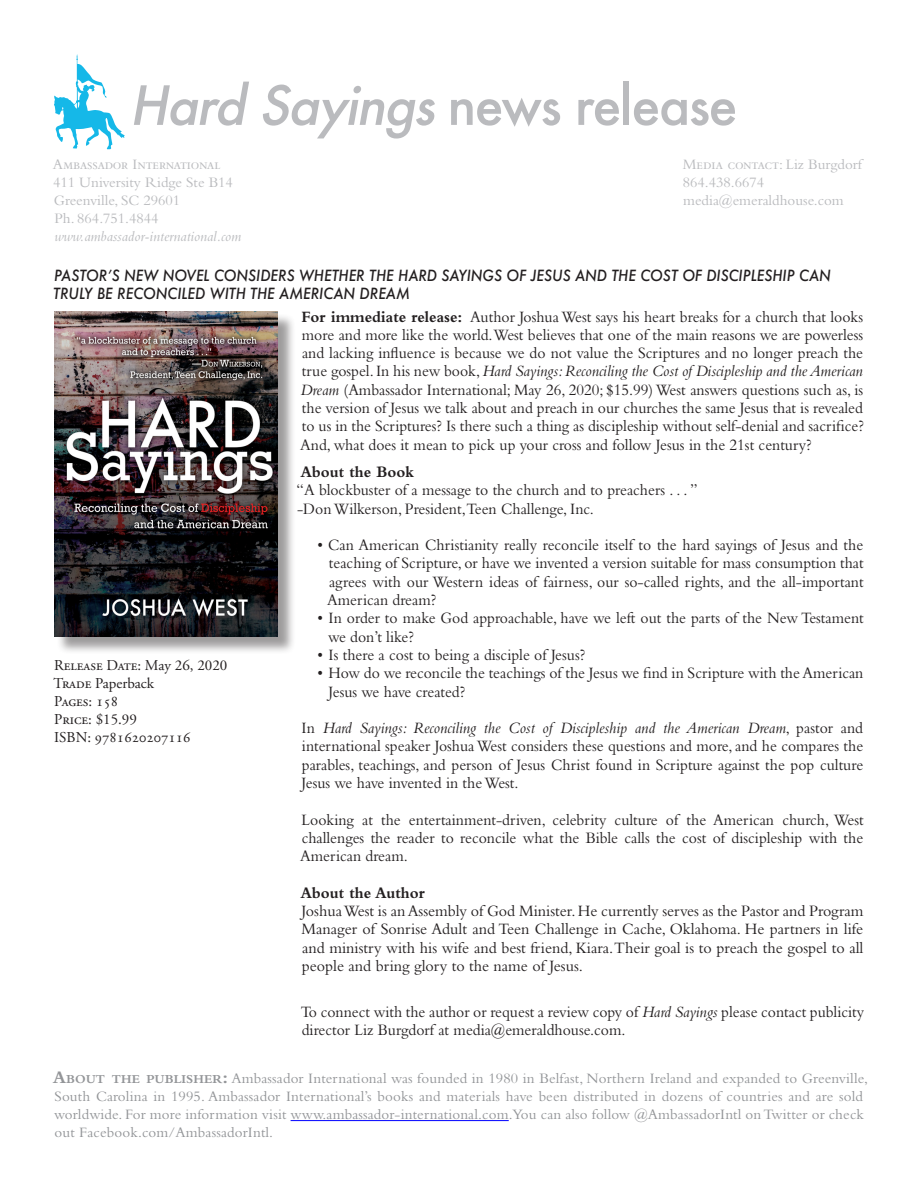
<style>
.page{position:relative;width:918px;height:1188px;background:#fff}
.page>*{position:absolute;margin:0;border:0;box-sizing:border-box;transform-origin:0 0}
.t1{font:italic 500 52.5px "Futura";color:#babbbe}
.News_Release_Main_Pa{font:16.5px/18.3px "Bembo Std";color:#231f20;text-align:justify;scale:.95 1}
.News_Release_Main_Pa-2{font:16.5px/18.3px "Bembo Std";color:#231f20;text-align:justify}
.News_Release_Main_Pa-3{font:700 16.5px "Bembo Std";color:#231f20;scale:.95 1}
.t2{font:15px/18px "Bembo Std";letter-spacing:.01em;color:#939598}
.Main_Title{font:italic 500 15px/18px "Futura";color:#231f20;scale:.95 1}
.t3{font:15px "Bembo Std";color:#babbbe}
.t4{font:15px "Adobe Garamond Pro";color:#231f20}
.t5{font:italic 15px "Bembo Std";color:#babbbe}
.t6{font:15px "Bembo Std";letter-spacing:-.02em;color:#babbbe}
.s1{font-style:normal}
.s2{font-weight:700}
.s3{font-style:italic}
.s4{font-weight:700;font-size:18px}
.s5{font-weight:700;font-size:12.6px}
</style>
<div class="page">
<svg style="left:54px;top:54px;width:71px;height:95px"></svg>
<hr style="left:291px;top:1120px;width:218px;height:1px;background:#00f">
<div style="left:56px;top:314px;width:240px;height:341px;background:#231f20;opacity:.44"></div>
<img style="left:54px;top:311px;width:224px;height:325px">
<p class="t1" style="left:129px;top:69px;width:610px">Hard Sayings<span class="s1">news release</span></p>
<p class="t3" style="left:683px;top:155px;width:181px">Media contact: Liz Burgdorf</p>
<p class="t3" style="left:683px;top:173px;width:83px">864.438.6674</p>
<p class="t3" style="left:683px;top:191px;width:160px">media@emeraldhouse.com</p>
<p class="t6" style="left:53px;top:155px;width:169px">Ambassador International</p>
<p class="t3" style="left:53px;top:173px;width:181px">411 University Ridge Ste B14</p>
<p class="t3" style="left:54px;top:191px;width:128px">Greenville, SC 29601</p>
<p class="t3" style="left:54px;top:209px;width:106px">Ph. 864.751.4844</p>
<p class="t5" style="left:54px;top:227px;width:188px">www.ambassador-international.com</p>
<p class="Main_Title" style="left:53px;top:266px;width:820px">PASTOR’S NEW NOVEL CONSIDERS WHETHER THE HARD SAYINGS OF JESUS AND THE COST OF DISCIPLESHIP CAN<br>TRULY BE RECONCILED WITH THE AMERICAN DREAM</p>
<p class="t4" style="left:54px;top:656px;width:175px">Release Date: May 26, 2020</p>
<p class="t4" style="left:54px;top:674px;width:102px">Trade Paperback</p>
<p class="t4" style="left:54px;top:692px;width:65px">Pages: 158</p>
<p class="t4" style="left:54px;top:710px;width:84px">Price: $15.99</p>
<p class="t4" style="left:54px;top:728px;width:138px">ISBN: 9781620207116</p>
<p class="News_Release_Main_Pa" style="left:300px;top:307px;width:595px"><span class="s2">For immediate release:</span> Author Joshua West says his heart breaks for a church that looks more and more like the world.West believes that one of the main reasons we are powerless and lacking influence is because we do not value the Scriptures and no longer preach the true gospel. In his new book, <span class="s3">Hard Sayings: Reconciling the Cost of Discipleship and the American Dream</span> (Ambassador International; May 26, 2020; $15.99) West answers questions such as, is the version of Jesus we talk about and preach in our churches the same Jesus that is revealed to us in the Scriptures? Is there such a thing as discipleship without self-denial and sacrifice?<br>And, what does it mean to pick up your cross and follow Jesus in the 21st century?</p>
<p class="News_Release_Main_Pa-3" style="left:300px;top:463px;width:121px">About the Book</p>
<p class="News_Release_Main_Pa" style="left:297px;top:481px;width:424px">“A blockbuster of a message to the church and to preachers . . . ”</p>
<p class="News_Release_Main_Pa" style="left:297px;top:499px;width:314px">-Don Wilkerson, President,Teen Challenge, Inc.</p>
<p class="News_Release_Main_Pa" style="left:327px;top:536px;width:566px;text-indent:-10px">• Can American Christianity really reconcile itself to the hard sayings of Jesus and the teaching of Scripture, or have we invented a version suitable for mass consumption that agrees with our Western ideas of fairness, our so-called rights, and the all-important American dream?</p>
<p class="News_Release_Main_Pa" style="left:328px;top:609px;width:565px;text-indent:-11px">• In order to make God approachable, have we left out the parts of the New Testament we don’t like?</p>
<p class="News_Release_Main_Pa" style="left:317px;top:645px;width:283px">• Is there a cost to being a disciple of Jesus?</p>
<p class="News_Release_Main_Pa" style="left:329px;top:664px;width:565px;text-indent:-11px">• How do we reconcile the teachings of the Jesus we find in Scripture with the American<br>Jesus we have created?</p>
<p class="News_Release_Main_Pa" style="left:302px;top:719px;width:593px">In <span class="s3">Hard Sayings: Reconciling the Cost of Discipleship and the American Dream</span>, pastor and international speaker Joshua West considers these questions and more, and he compares the parables, teachings, and person of Jesus Christ found in Scripture against the pop culture Jesus we have invented in the West.</p>
<p class="News_Release_Main_Pa" style="left:300px;top:810px;width:595px">Looking at the entertainment-driven, celebrity culture of the American church, West challenges the reader to reconcile what the Bible calls the cost of discipleship with the American dream.</p>
<p class="News_Release_Main_Pa-3" style="left:300px;top:884px;width:133px">About the Author</p>
<p class="News_Release_Main_Pa-2" style="left:302px;top:902px;width:563px">Joshua West is an Assembly of God Minister. He currently serves as the Pastor and Program Manager of Sonrise Adult and Teen Challenge in Cache, Oklahoma. He partners in life and ministry with his wife and best friend, Kiara. Their goal is to preach the gospel to all people and bring glory to the name of Jesus.</p>
<p class="News_Release_Main_Pa" style="left:301px;top:1002px;width:595px">To connect with the author or request a review copy of <span class="s3">Hard Sayings</span> please contact publicity director Liz Burgdorf at media@emeraldhouse.com.</p>
<p class="t2" style="left:53px;top:1069px;width:817px"><span class="s4">A</span><span class="s5">BOUT THE PUBLISHER</span><span class="s4">:</span> Ambassador International was founded in 1980 in Belfast, Northern Ireland and expanded to Greenville, South Carolina in 1995. Ambassador International’s books and materials have been distributed in dozens of countries and are sold worldwide. For more information visit www.ambassador-international.com. You can also follow @AmbassadorIntl on Twitter or check out Facebook.com/AmbassadorIntl.</p>
</div>
